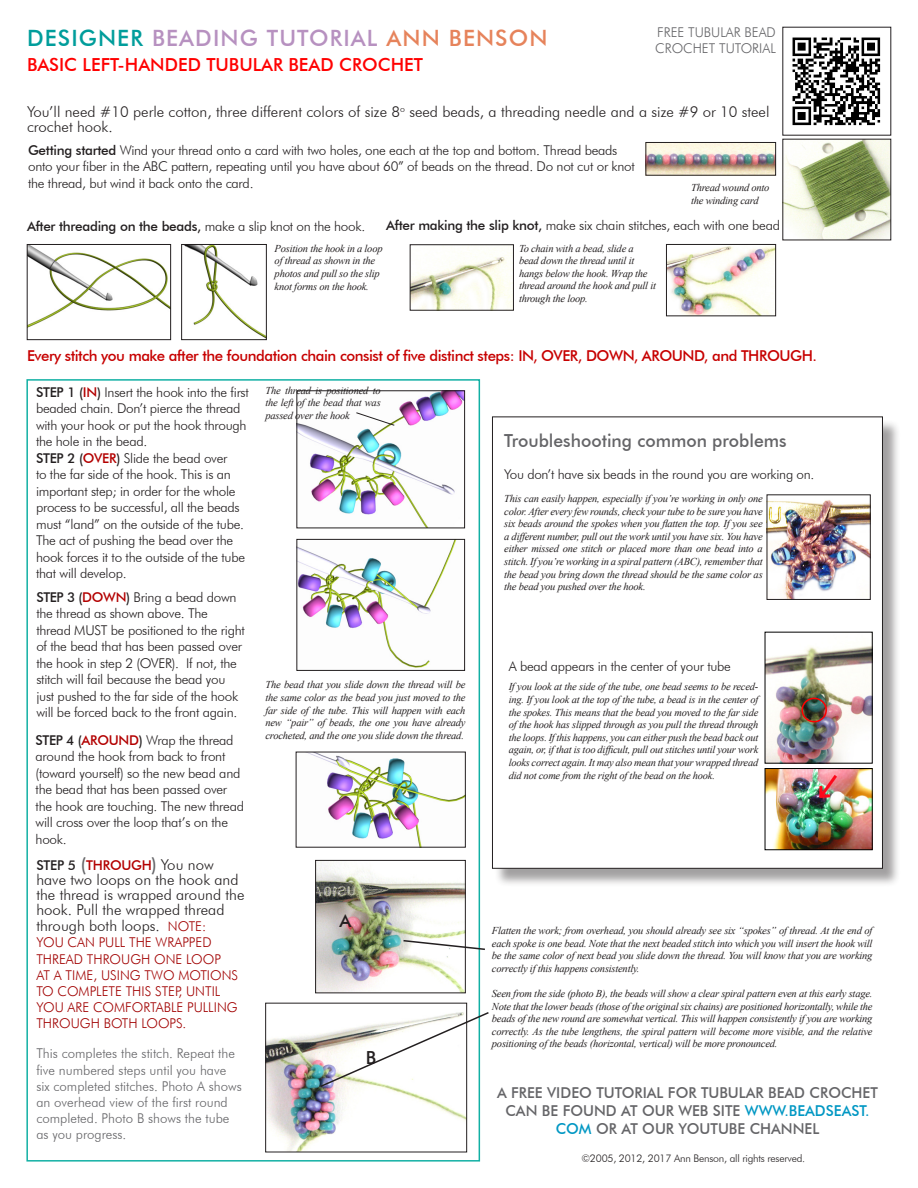
<style>
.page{position:relative;width:918px;height:1188px;background:#fff}
.page>*{position:absolute;margin:0;border:0;box-sizing:border-box;transform-origin:0 0}
.t1{font:500 22.5px "Futura BT";letter-spacing:.05em;color:#b791c0}
.t2{font:500 18px "Futura BT";color:#f00}
.t3{font:500 18px "Futura BT";color:#656568}
.t4{font:500 18px "Futura BT";color:#231f20}
.t5{font:300 15px/15.5px "Futura BT";color:#231f20}
.t6{font:500 15px/18px "Futura BT";color:#656568;text-align:center}
.t7{font:500 15px "Futura BT";letter-spacing:-.03em;color:#c70000}
.t8{font:300 13.5px/16.5px "Futura BT";letter-spacing:-.02em;color:#231f20}
.t9{font:300 13.5px/16.2px "Futura BT";color:#656568}
.t10{font:300 13.5px/16.2px "Futura BT";color:#a10000}
.t11{font:500 13.5px "Futura BT";letter-spacing:-.02em;color:#231f20}
.t12{font:500 13.5px "Futura BT";letter-spacing:-.02em;color:#b30000}
.t13{font:italic 10.5px/12.6px "Times New Roman";letter-spacing:-.02em;color:#231f20;text-align:justify}
.t14{font:300 10.5px "Futura BT";letter-spacing:-.02em;color:#231f20}
.s1{color:#009d9b}
.s2{color:#e6835b}
.s3{font-weight:500}
.s4{font-weight:300}
.s5{font-weight:500;color:#b30000}
.s6{color:#231f20}
.s7{font-size:18px;color:#656568}
.s8{font-weight:300;font-size:15px;color:#231f20}
.s9{font-size:13.5px;color:#a10000}
.s10{color:#0097c3}
</style>
<div class="page">
<div style="left:495px;top:419px;width:406px;height:468px;background:#231f20;opacity:.42"></div>
<div style="left:492px;top:417px;width:391px;height:452px;background:#fff;border:1px solid #231f20"></div>
<div style="left:26px;top:379px;width:454px;height:783px;border:2px solid #11b0a4"></div>
<img style="left:267px;top:1035px;width:198px;height:115px">
<div style="left:265px;top:1003px;width:202px;height:149px;border:1px solid #231f20"></div>
<img style="left:299px;top:393px;width:164px;height:133px">
<img style="left:767px;top:770px;width:103px;height:78px">
<div style="left:765px;top:768px;width:107px;height:82px;border:1px solid #000"></div>
<svg style="left:355px;top:412px;width:40px;height:14px"></svg>
<img style="left:769px;top:500px;width:99px;height:98px">
<img style="left:785px;top:141px;width:104px;height:97px">
<img style="left:648px;top:144px;width:126px;height:29px">
<div style="left:646px;top:142px;width:130px;height:33px;border:1px solid #231f20"></div>
<img style="left:29px;top:246px;width:140px;height:81px">
<div style="left:27px;top:244px;width:144px;height:96px;border:1px solid #231f20"></div>
<img style="left:185px;top:246px;width:80px;height:92px">
<div style="left:181px;top:244px;width:86px;height:96px;border:1px solid #231f20"></div>
<img style="left:668px;top:246px;width:106px;height:68px">
<div style="left:666px;top:244px;width:110px;height:72px;border:1px solid #231f20"></div>
<img style="left:412px;top:247px;width:100px;height:61px">
<img style="left:299px;top:541px;width:157px;height:127px">
<div style="left:297px;top:539px;width:168px;height:132px;border:1px solid #231f20"></div>
<img style="left:317px;top:862px;width:147px;height:129px">
<div style="left:315px;top:860px;width:151px;height:133px;border:1px solid #231f20"></div>
<img style="left:310px;top:754px;width:154px;height:91px">
<img style="left:767px;top:645px;width:103px;height:116px">
<div style="left:801px;top:698px;width:26px;height:24px;border:2px solid #f00;border-radius:50%"></div>
<img style="left:792px;top:37px;width:89px;height:89px">
<svg style="left:402px;top:939px;width:83px;height:12px"></svg>
<svg style="left:319px;top:1011px;width:170px;height:77px"></svg>
<p class="t1" style="left:27px;top:24px;width:522px"><span class="s1">DESIGNER</span> BEADING TUTORIAL <span class="s2">ANN BENSON</span></p>
<p class="t9" style="left:657px;top:24px;width:120px">FREE TUBULAR BEAD</p>
<p class="t9" style="left:655px;top:40px;width:122px">CROCHET TUTORIAL</p>
<p class="t2" style="left:27px;top:54px;width:397px">BASIC LEFT-HANDED TUBULAR BEAD CROCHET</p>
<p class="t5" style="left:27px;top:104px;width:744px;line-height:15px">You’ll need #10 perle cotton, three different colors of size 8<sup>o</sup> seed beads, a threading needle and a size #9 or 10 steel crochet hook.</p>
<p class="t8" style="left:28px;top:142px;width:608px"><span class="s3">Getting started</span> Wind your thread onto a card with two holes, one each at the top and bottom. Thread beads onto your fiber in the ABC pattern, repeating until you have about 60” of beads on the thread. Do not cut or knot the thread, but wind it back onto the card.</p>
<p class="t13" style="left:691px;top:181px;width:80px">Thread wound onto the winding card</p>
<p class="t8" style="left:386px;top:216px;width:395px"><span class="s3">After making the slip knot,</span> make six chain stitches, each with one bead</p>
<p class="t11" style="left:27px;top:218px;width:340px">After threading on the beads, <span class="s4">make a slip knot on the hook.</span></p>
<p class="t13" style="left:275px;top:242px;width:110px;text-align:left">Position the hook in a loop of thread as shown in the photos and pull so the slip knot forms on the hook.</p>
<p class="t13" style="left:519px;top:242px;width:138px;text-align:left">To chain with a bead, slide a bead down the thread until it hangs below the hook. Wrap the thread around the hook and pull it through the loop.</p>
<p class="t7" style="left:27px;top:347px;width:791px">Every stitch you make after the foundation chain consist of five distinct steps: IN, OVER, DOWN, AROUND, and THROUGH.</p>
<p class="t8" style="left:36px;top:383px;width:214px"><span class="s3">STEP 1 (</span><span class="s5">IN</span><span class="s3">)</span> Insert the hook into the first beaded chain. Don’t pierce the thread with your hook or put the hook through the hole in the bead.</p>
<p class="t8" style="left:36px;top:449px;width:211px"><span class="s3">STEP 2 (</span><span class="s5">OVER</span><span class="s3">)</span> Slide the bead over<br>to the far side of the hook. This is an important step; in order for the whole process to be successful, all the beads must “land” on the outside of the tube.<br>The act of pushing the bead over the hook forces it to the outside of the tube that will develop.</p>
<p class="t8" style="left:36px;top:589px;width:210px"><span class="s3">STEP 3 (</span><span class="s5">DOWN</span><span class="s3">)</span> Bring a bead down the thread as shown above. The thread MUST be positioned to the right of the bead that has been passed over the hook in step 2 (OVER). If not, the stitch will fail because the bead you just pushed to the far side of the hook will be forced back to the front again.</p>
<p class="t8" style="left:36px;top:732px;width:210px"><span class="s3">STEP 4 (</span><span class="s5">AROUND</span><span class="s3">)</span> Wrap the thread around the hook from back to front (toward yourself) so the new bead and the bead that has been passed over the hook are touching. The new thread will cross over the loop that’s on the hook.</p>
<p class="t13" style="left:265px;top:384px;width:117px">The thread is positioned to the left of the bead that was passed over the hook</p>
<p class="t13" style="left:265px;top:678px;width:202px">The bead that you slide down the thread will be the same color as the bead you just moved to the far side of the tube. This will happen with each new “pair” of beads, the one you have already crocheted, and the one you slide down the thread.</p>
<p class="t3" style="left:504px;top:430px;width:284px">Troubleshooting common problems</p>
<p class="t8" style="left:504px;top:465px;width:312px">You don’t have six beads in the round you are working on.</p>
<p class="t13" style="left:504px;top:492px;width:260px">This can easily happen, especially if you’re working in only one color. After every few rounds, check your tube to be sure you have six beads around the spokes when you flatten the top. If you see a different number, pull out the work until you have six. You have either missed one stitch or placed more than one bead into a stitch. If you’re working in a spiral pattern (ABC), remember that the bead you bring down the thread should be the same color as the bead you pushed over the hook.</p>
<p class="t8" style="left:509px;top:658px;width:224px">A bead appears in the center of your tube</p>
<p class="t13" style="left:509px;top:680px;width:251px">If you look at the side of the tube, one bead seems to be reced&shy;ing. If you look at the top of the tube, a bead is in the center of the spokes. This means that the bead you moved to the far side of the hook has slipped through as you pull the thread through the loops. If this happens, you can either push the bead back out again, or, if that is too difficult, pull out stitches until your work looks correct again. It may also mean that your wrapped thread did not come from the right of the bead on the hook.</p>
<p class="t12" style="left:36px;top:857px;width:179px"><span class="s6">STEP 5</span> <span class="s7">(</span>THROUGH<span class="s7">)</span> <span class="s8">You now</span></p>
<p class="t5" style="left:36px;top:872px;width:210px">have two loops on the hook and the thread is wrapped around the hook. Pull the wrapped thread through both loops. <span class="s9">NOTE:</span></p>
<p class="t10" style="left:36px;top:934px;width:203px">YOU CAN PULL THE WRAPPED<br>THREAD THROUGH ONE LOOP<br>AT A TIME, USING TWO MOTIONS<br>TO COMPLETE THIS STEP, UNTIL<br>YOU ARE COMFORTABLE PULLING<br>THROUGH BOTH LOOPS.</p>
<p class="t13" style="left:492px;top:924px;width:382px">Flatten the work; from overhead, you should already see six “spokes” of thread. At the end of each spoke is one bead. Note that the next beaded stitch into which you will insert the hook will be the same color of next bead you slide down the thread. You will know that you are working correctly if this happens consistently.</p>
<p class="t4" style="left:339px;top:909px;width:13px">A</p>
<p class="t13" style="left:492px;top:987px;width:382px">Seen from the side (photo B), the beads will show a clear spiral pattern even at this early stage.<br>Note that the lower beads (those of the original six chains) are positioned horizontally, while the beads of the new round are somewhat vertical. This will happen consistently if you are working correctly. As the tube lengthens, the spiral pattern will become more visible, and the relative positioning of the beads (horizontal, vertical) will be more pronounced.</p>
<p class="t9" style="left:36px;top:1045px;width:207px">This completes the stitch. Repeat the five numbered steps until you have six completed stitches. Photo A shows an overhead view of the first round completed. Photo B shows the tube as you progress.</p>
<p class="t4" style="left:366px;top:1047px;width:12px">B</p>
<p class="t6" style="left:497px;top:1084px;width:382px">A FREE VIDEO TUTORIAL FOR TUBULAR BEAD CROCHET<br>CAN BE FOUND AT OUR WEB SITE <span class="s10">WWW.BEADSEAST.<br>COM</span> OR AT OUR YOUTUBE CHANNEL</p>
<p class="t14" style="left:581px;top:1152px;width:225px">©2005, 2012, 2017 Ann Benson, all rights reserved.</p>
</div>
